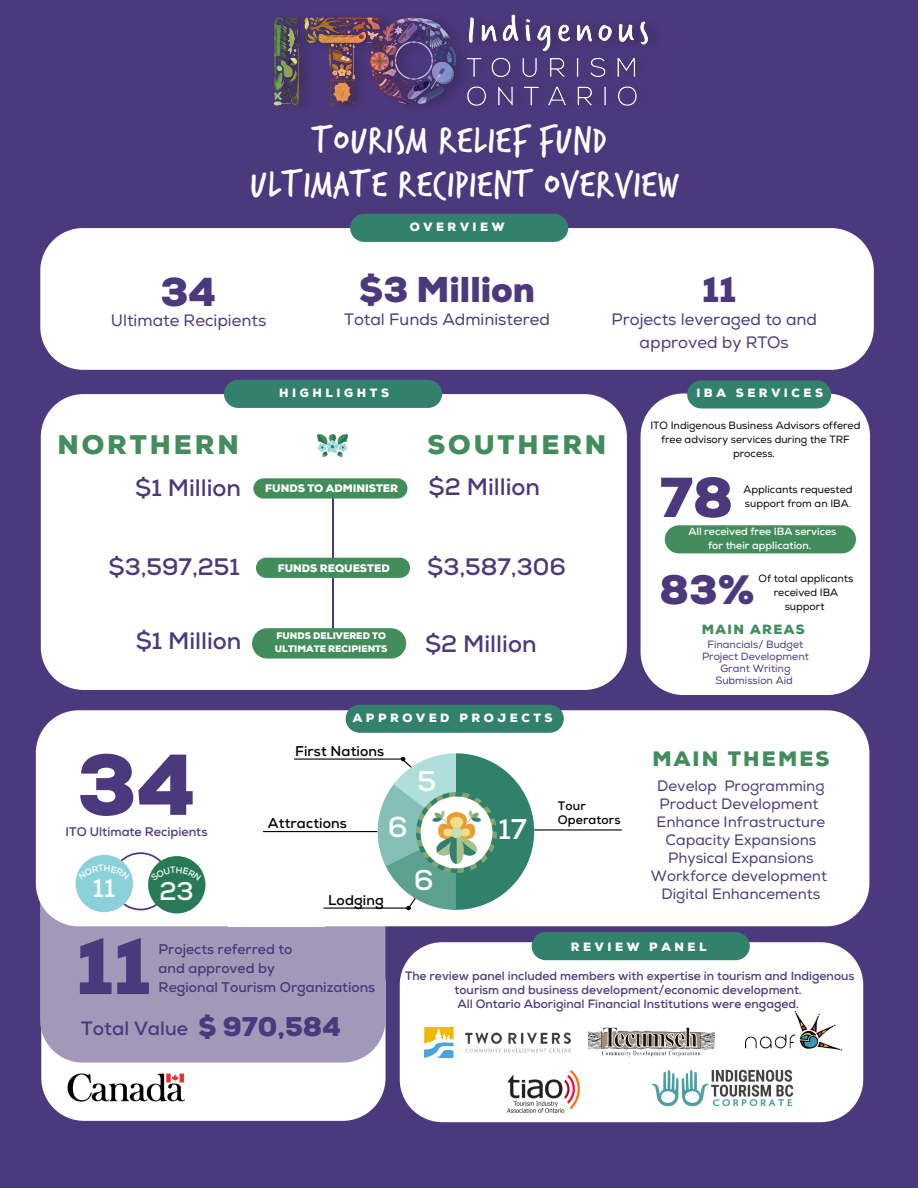
<style>
.page{position:relative;width:918px;height:1188px;background:#4c387c}
.page>*{position:absolute;margin:0;border:0;box-sizing:border-box;transform-origin:0 0}
.t1{font:900 86.1px "Nexa";color:#4c387c}
.t2{font:900 79.05px "Nexa";color:#4c387c}
.t3{font:900 56.1px "Nexa";color:#4c387c}
.t4{font:900 41.1px "Nexa";color:#4c387c}
.t5{font:900 40.35px "Nexa";color:#4c387c}
.t6{font:39.9px/43.8px "Verveine";color:#fff;text-align:center}
.t7{font:900 35.85px "Nexa";color:#4c387c}
.t8{font:700 28.5px "Nexa";color:#fff}
.t9{font:900 27px "Nexa";color:#4c387c}
.t10{font:900 26.85px "Nexa";letter-spacing:.105em;color:#428d5b}
.t11{font:700 25.5px "Nexa";color:#fff}
.t12{font:700 23.85px "Nexa";color:#4c387c}
.t13{font:900 20.85px "Nexa";letter-spacing:.105em;color:#428d5b}
.t14{font:700 19.35px "Nexa";color:#4c387c}
.t15{font:16.5px/22.5px "Nexa";color:#4c387c;text-align:center}
.t16{font:15px/18px "Nexa";color:#4c387c;text-align:center}
.t17{font:700 14.1px/19.2px "Nexa";color:#4c387c}
.t18{font:700 14.1px "Nexa";letter-spacing:.01em;color:#000}
.t19{font:900 13.35px "Nexa";letter-spacing:.105em;color:#428d5b}
.t20{font:700 12.45px "Nexa";color:#4c387c}
.t21{font:700 12.3px/13.2px "Nexa";letter-spacing:.01em;color:#000}
.t22{font:700 12.15px/14.1px "Nexa";color:#4c387c;text-align:center}
.t23{font:900 12px "Nexa";letter-spacing:.295em;color:#fff}
.t24{font:900 10.8px "Nexa";color:#fff}
.t25{font:10.5px/14px "Nexa";color:#000;text-align:center}
.t26{font:10.5px/12.3px "Nexa";color:#4c387c;text-align:center}
.t27{font:700 10.5px/14px "Nexa";color:#fff;text-align:center}
.t28{font:900 9.45px "Nexa";color:#fff}
.s1{font-weight:700;font-size:23.85px;color:#4c387c}
</style>
<div class="page">
<img style="left:273px;top:14px;width:375px;height:92px">
<div style="left:40px;top:228px;width:834px;height:142px;background:#fff"></div>
<div style="left:41px;top:394px;width:586px;height:296px;background:#fff"></div>
<svg style="left:41px;top:941px;width:345px;height:180px;background:#f3f2f6"></svg>
<div style="left:40px;top:926px;width:345px;height:137px;background:#a498b9"></div>
<div style="left:36px;top:710px;width:833px;height:216px;background:#fff"></div>
<div style="left:400px;top:942px;width:463px;height:180px;background:#fff"></div>
<div style="left:350px;top:214px;width:218px;height:28px;background:#31816d;border-radius:14px"></div>
<div style="left:224px;top:380px;width:218px;height:28px;background:#31816d;border-radius:14px"></div>
<div style="left:346px;top:705px;width:218px;height:28px;background:#31816d;border-radius:14px"></div>
<div style="left:532px;top:932px;width:218px;height:28px;background:#31816d;border-radius:14px"></div>
<div style="left:148px;top:856px;width:57px;height:57px;background:#287955;border-radius:50%"></div>
<div style="left:529px;top:831px;width:67px;height:30px;background:#fff"></div>
<div style="left:228px;top:908px;width:97px;height:19px;background:#fff"></div>
<hr style="left:535px;top:829px;width:86px;height:2px;background:#000">
<hr style="left:294px;top:759px;width:107px;height:1px;background:#000">
<svg style="left:378px;top:753px;width:156px;height:159px;background:#91bdae"></svg>
<hr style="left:263px;top:831px;width:114px;height:1px;background:#000">
<hr style="left:324px;top:908px;width:85px;height:1px;background:#000">
<img style="left:501px;top:1071px;width:85px;height:43px">
<img style="left:652px;top:1070px;width:141px;height:37px">
<img style="left:425px;top:1028px;width:146px;height:29px">
<img style="left:745px;top:1011px;width:97px;height:40px">
<img style="left:589px;top:974px;width:126px;height:126px">
<hr style="left:332px;top:481px;width:1px;height:169px;background:#4c387c">
<div style="left:256px;top:558px;width:154px;height:20px;background:#428d5b;border-radius:10px"></div>
<img style="left:317px;top:434px;width:31px;height:23px">
<div style="left:253px;top:478px;width:154px;height:21px;background:#428d5b;border-radius:10px"></div>
<svg style="left:252px;top:628px;width:154px;height:31px;background:#4d9364"></svg>
<div style="left:641px;top:394px;width:229px;height:301px;background:#fff"></div>
<div style="left:687px;top:380px;width:144px;height:28px;background:#31816d;border-radius:14px"></div>
<div style="left:665px;top:525px;width:191px;height:28px;background:#428d5b;border-radius:14px"></div>
<img style="left:60px;top:1066px;width:132px;height:44px">
<svg style="left:78px;top:852px;width:124px;height:58px"></svg>
<h3 class="t6" style="left:249px;top:118px;width:430px">TOURISM RELIEF FUND<br>ULTIMATE RECIPIENT OVERVIEW</h3>
<p class="t23" style="left:410px;top:220px;width:96px">OVERVIEW</p>
<h3 class="t5" style="left:161px;top:268px;width:57px">34</h3>
<h3 class="t7" style="left:359px;top:268px;width:178px">$3 Million</h3>
<h3 class="t7" style="left:702px;top:268px;width:35px">11</h3>
<h3 class="t15" style="left:344px;top:309px;width:207px">Total Funds Administered</h3>
<h3 class="t15" style="left:111px;top:309px;width:157px">Ultimate Recipients</h3>
<h3 class="t15" style="left:611px;top:309px;width:207px">Projects leveraged to and approved by RTOs</h3>
<h3 class="t10" style="left:58px;top:429px;width:183px">NORTHERN</h3>
<p class="t23" style="left:279px;top:385px;width:111px">HIGHLIGHTS</p>
<h3 class="t10" style="left:428px;top:429px;width:180px">SOUTHERN</h3>
<p class="t24" style="left:135px;top:482px;width:264px"><span class="s1">$1 Million</span> FUNDS TO ADMINISTER</p>
<h3 class="t12" style="left:429px;top:473px;width:113px">$2 Million</h3>
<h3 class="t12" style="left:109px;top:553px;width:133px">$3,597,251</h3>
<h3 class="t12" style="left:136px;top:627px;width:107px">$1 Million</h3>
<h1 class="t1" style="left:77px;top:734px;width:121px">34</h1>
<p class="t20" style="left:66px;top:824px;width:144px">ITO Ultimate Recipients</p>
<h3 class="t11" style="left:93px;top:873px;width:24px">11</h3>
<h3 class="t11" style="left:159px;top:876px;width:36px">23</h3>
<p class="t24" style="left:278px;top:562px;width:113px">FUNDS REQUESTED</p>
<h3 class="t12" style="left:427px;top:553px;width:140px">$3,587,306</h3>
<p class="t28" style="left:276px;top:630px;width:111px">FUNDS DELIVERED TO</p>
<p class="t28" style="left:275px;top:643px;width:114px">ULTIMATE RECIPIENTS</p>
<h3 class="t12" style="left:425px;top:630px;width:113px">$2 Million</h3>
<p class="t23" style="left:353px;top:711px;width:201px">APPROVED PROJECTS</p>
<p class="t18" style="left:295px;top:743px;width:91px">First Nations</p>
<h3 class="t8" style="left:418px;top:764px;width:20px">5</h3>
<p class="t18" style="left:268px;top:815px;width:81px">Attractions</p>
<h3 class="t8" style="left:388px;top:810px;width:21px">6</h3>
<h3 class="t8" style="left:499px;top:812px;width:30px">17</h3>
<h3 class="t8" style="left:414px;top:863px;width:21px">6</h3>
<p class="t18" style="left:328px;top:892px;width:57px">Lodging</p>
<p class="t21" style="left:558px;top:800px;width:64px">Tour<br>Operators</p>
<p class="t23" style="left:696px;top:386px;width:128px">IBA SERVICES</p>
<p class="t25" style="left:650px;top:419px;width:212px">ITO Indigenous Business Advisors offered free advisory services during the TRF process.</p>
<h3 class="t3" style="left:659px;top:464px;width:75px">78</h3>
<p class="t25" style="left:744px;top:483px;width:111px;text-align:left">Applicants requested support from an IBA.</p>
<p class="t27" style="left:688px;top:525px;width:150px">All received free IBA services for their application.</p>
<h3 class="t4" style="left:659px;top:566px;width:97px">83%</h3>
<p class="t25" style="left:759px;top:571px;width:96px">Of total applicants received IBA support</p>
<p class="t26" style="left:702px;top:638px;width:108px">Financials/ Budget<br>Project Development<br>Grant Writing<br>Submission Aid</p>
<p class="t19" style="left:702px;top:621px;width:104px">MAIN AREAS</p>
<h3 class="t13" style="left:652px;top:747px;width:179px">MAIN THEMES</h3>
<p class="t16" style="left:651px;top:777px;width:178px">Develop Programming<br>Product Development<br>Enhance Infrastructure<br>Capacity Expansions<br>Physical Expansions<br>Workforce development<br>Digital Enhancements</p>
<h2 class="t2" style="left:76px;top:920px;width:76px">11</h2>
<p class="t17" style="left:159px;top:940px;width:218px">Projects referred to<br>and approved by<br>Regional Tourism Organizations</p>
<h3 class="t14" style="left:81px;top:1017px;width:108px">Total Value</h3>
<h3 class="t9" style="left:198px;top:1011px;width:144px">$ 970,584</h3>
<p class="t23" style="left:571px;top:939px;width:137px">REVIEW PANEL</p>
<p class="t22" style="left:405px;top:969px;width:451px">The review panel included members with expertise in tourism and Indigenous tourism and business development/economic development.<br>All Ontario Aboriginal Financial Institutions were engaged.</p>
</div>
